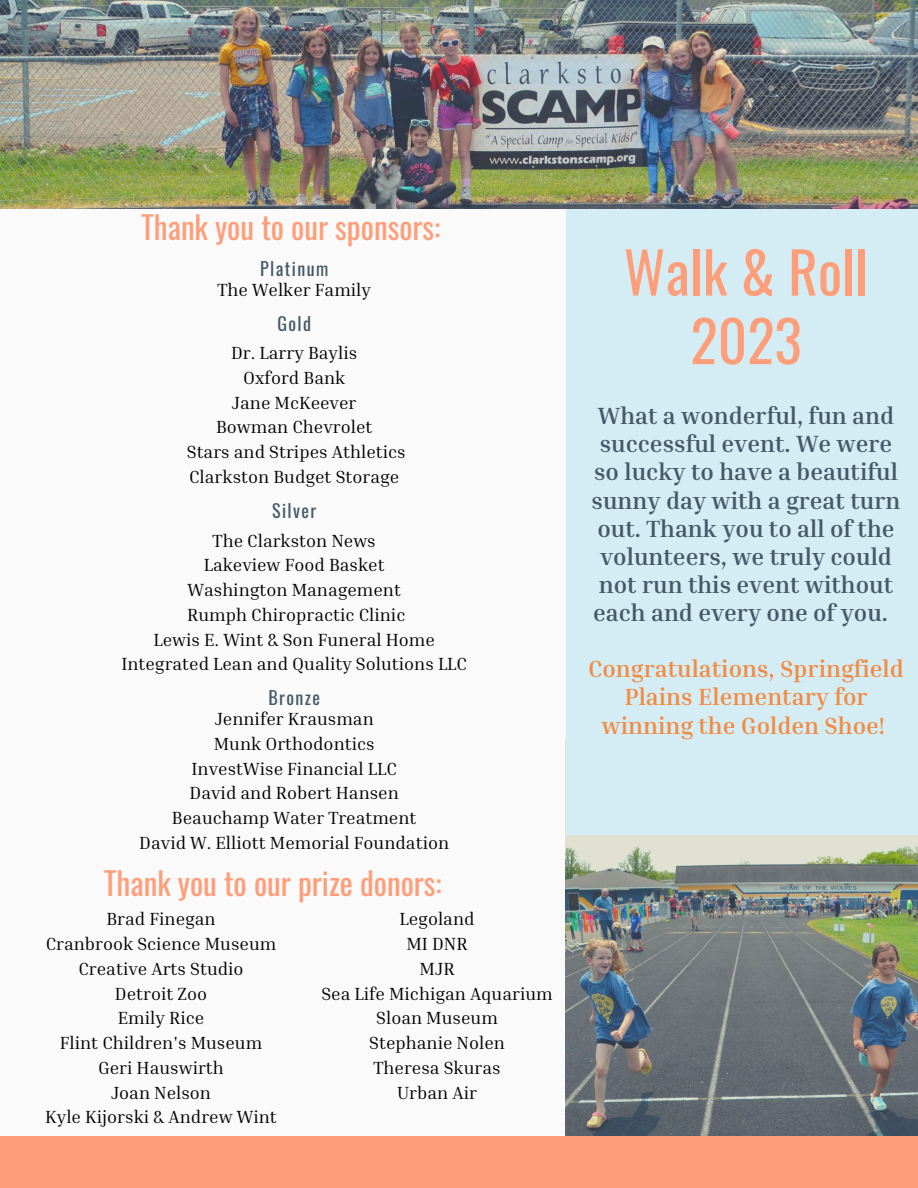
<style>
.page{position:relative;width:918px;height:1188px;background:#fafafa}
.page>*{position:absolute;margin:0;border:0;box-sizing:border-box;transform-origin:0 0}
.t1{font:57.15px/68.7px "Oswald";color:#ff9e7a;text-align:center}
.t2{font:31.2px "Oswald";color:#ff9e7a}
.t3{font:700 24px/28.2px "Inria Serif";color:#435967;text-align:center}
.t4{font:700 24px/28.2px "Inria Serif";color:#f28b43;text-align:center}
.t5{font:18px "Inria Serif";color:#000}
.t6{font:18px "Oswald";letter-spacing:.08em;color:#435967}
</style>
<div class="page">
<img style="left:565px;top:739px;width:353px;height:397px">
<div style="left:566px;top:104px;width:352px;height:730px;background:#d4edf4"></div>
<div style="left:0;top:1136px;width:918px;height:52px;background:#ff9e7a"></div>
<img style="left:0;top:0;width:918px;height:208px">
<p class="t2" style="left:141px;top:203px;width:301px">Thank you to our sponsors:</p>
<p class="t6" style="left:260px;top:254px;width:70px">Platinum</p>
<p class="t5" style="left:217px;top:278px;width:155px">The Welker Family</p>
<p class="t6" style="left:277px;top:309px;width:35px">Gold</p>
<p class="t5" style="left:231px;top:341px;width:128px">Dr. Larry Baylis</p>
<p class="t5" style="left:243px;top:366px;width:104px">Oxford Bank</p>
<p class="t5" style="left:232px;top:391px;width:126px">Jane McKeever</p>
<p class="t5" style="left:216px;top:416px;width:158px">Bowman Chevrolet</p>
<p class="t5" style="left:187px;top:440px;width:220px">Stars and Stripes Athletics</p>
<p class="t5" style="left:189px;top:465px;width:212px">Clarkston Budget Storage</p>
<p class="t6" style="left:272px;top:497px;width:46px">Silver</p>
<p class="t5" style="left:213px;top:529px;width:165px">The Clarkston News</p>
<p class="t5" style="left:204px;top:554px;width:182px">Lakeview Food Basket</p>
<p class="t5" style="left:188px;top:579px;width:215px">Washington Management</p>
<p class="t5" style="left:187px;top:603px;width:220px">Rumph Chiropractic Clinic</p>
<p class="t5" style="left:154px;top:628px;width:283px">Lewis E. Wint &amp; Son Funeral Home</p>
<p class="t5" style="left:121px;top:653px;width:347px">Integrated Lean and Quality Solutions LLC</p>
<p class="t6" style="left:268px;top:684px;width:53px">Bronze</p>
<p class="t5" style="left:215px;top:708px;width:161px">Jennifer Krausman</p>
<p class="t5" style="left:214px;top:732px;width:162px">Munk Orthodontics</p>
<p class="t5" style="left:192px;top:757px;width:207px">InvestWise Financial LLC</p>
<p class="t5" style="left:190px;top:782px;width:211px">David and Robert Hansen</p>
<p class="t5" style="left:172px;top:807px;width:246px">Beauchamp Water Treatment</p>
<p class="t5" style="left:139px;top:831px;width:311px">David W. Elliott Memorial Foundation</p>
<p class="t2" style="left:104px;top:858px;width:339px">Thank you to our prize donors:</p>
<p class="t5" style="left:106px;top:908px;width:111px">Brad Finegan</p>
<p class="t5" style="left:46px;top:932px;width:232px">Cranbrook Science Museum</p>
<p class="t5" style="left:78px;top:957px;width:167px">Creative Arts Studio</p>
<p class="t5" style="left:115px;top:982px;width:94px">Detroit Zoo</p>
<p class="t5" style="left:118px;top:1007px;width:88px">Emily Rice</p>
<p class="t5" style="left:60px;top:1031px;width:204px">Flint Children's Museum</p>
<p class="t5" style="left:98px;top:1056px;width:127px">Geri Hauswirth</p>
<p class="t5" style="left:111px;top:1081px;width:102px">Joan Nelson</p>
<p class="t5" style="left:45px;top:1106px;width:233px">Kyle Kijorski &amp; Andrew Wint</p>
<p class="t5" style="left:400px;top:908px;width:77px">Legoland</p>
<p class="t5" style="left:406px;top:932px;width:63px">MI DNR</p>
<p class="t5" style="left:420px;top:957px;width:37px">MJR</p>
<p class="t5" style="left:321px;top:982px;width:233px">Sea Life Michigan Aquarium</p>
<p class="t5" style="left:376px;top:1007px;width:123px">Sloan Museum</p>
<p class="t5" style="left:369px;top:1031px;width:137px">Stephanie Nolen</p>
<p class="t5" style="left:374px;top:1056px;width:129px">Theresa Skuras</p>
<p class="t5" style="left:397px;top:1081px;width:81px">Urban Air</p>
<p class="t1" style="left:624px;top:235px;width:246px">Walk &amp; Roll<br>2023</p>
<p class="t3" style="left:592px;top:401px;width:310px">What a wonderful, fun and successful event. We were so lucky to have a beautiful sunny day with a great turn out. Thank you to all of the volunteers, we truly could not run this event without each and every one of you.</p>
<p class="t4" style="left:588px;top:654px;width:317px">Congratulations, Springfield<br>Plains Elementary for winning the Golden Shoe!</p>
</div>
